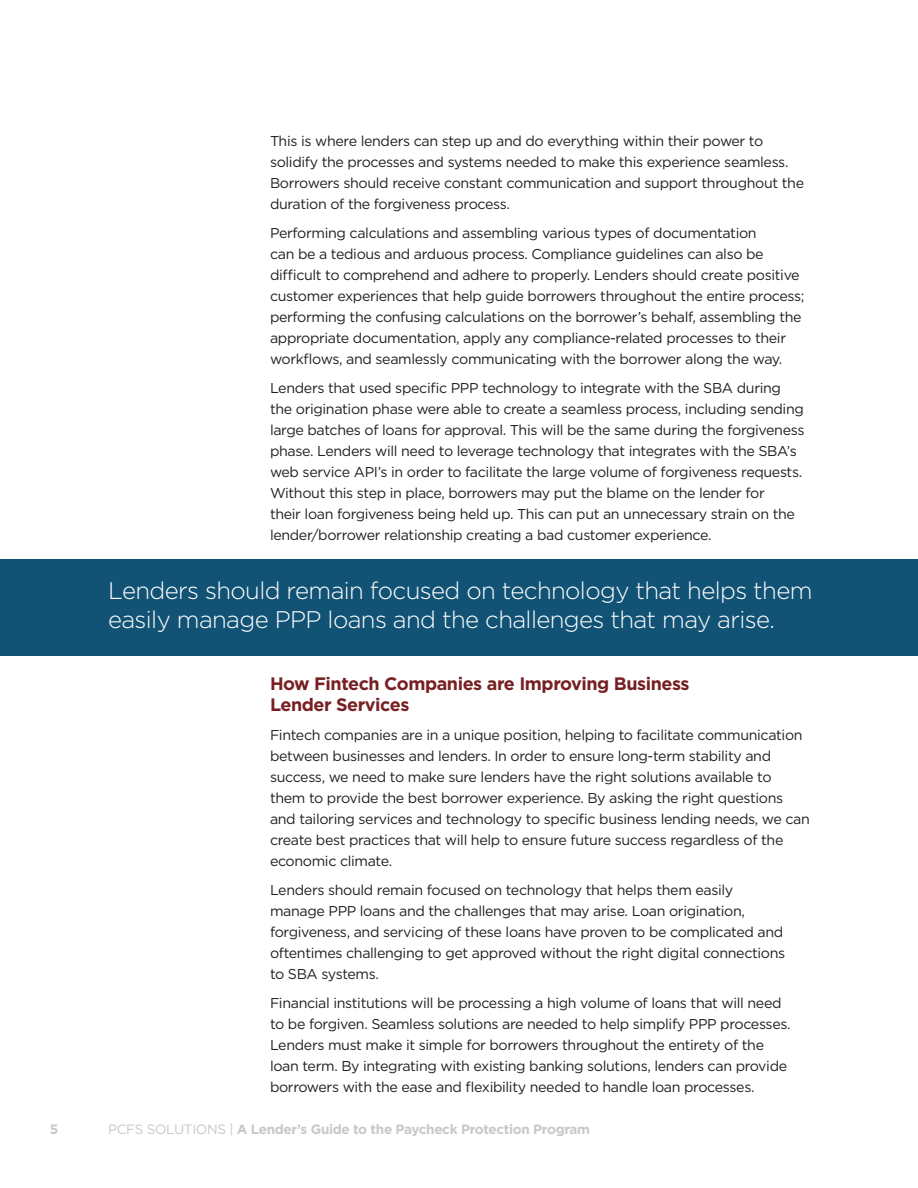
<style>
.page{position:relative;width:918px;height:1188px;background:#fff}
.page>*{position:absolute;margin:0;border:0;box-sizing:border-box;transform-origin:0 0}
.t1{font:300 24px/28.5px "Gotham";letter-spacing:-.025em;color:#fff}
.SUBHEAD{font:700 18px/21px "Gotham";letter-spacing:-.025em;color:#762023}
.t2{font:14.25px/21px "Gotham";letter-spacing:-.025em;color:#231f20}
.t3{font:700 13.5px "Gotham";letter-spacing:-.025em;color:#c7c8ca}
.s1{font-weight:400}
</style>
<div class="page">
<div style="left:0;top:559px;width:918px;height:96px;background:#125375"></div>
<p class="t2" style="left:270px;top:131px;width:536px">This is where lenders can step up and do everything within their power to solidify the processes and systems needed to make this experience seamless.<br>Borrowers should receive constant communication and support throughout the duration of the forgiveness process.</p>
<p class="t2" style="left:270px;top:222px;width:536px">Performing calculations and assembling various types of documentation<br>can be a tedious and arduous process. Compliance guidelines can also be difficult to comprehend and adhere to properly. Lenders should create positive customer experiences that help guide borrowers throughout the entire process; performing the confusing calculations on the borrower’s behalf, assembling the appropriate documentation, apply any compliance-related processes to their workflows, and seamlessly communicating with the borrower along the way.</p>
<p class="t2" style="left:270px;top:377px;width:536px">Lenders that used specific PPP technology to integrate with the SBA during the origination phase were able to create a seamless process, including sending large batches of loans for approval. This will be the same during the forgiveness phase. Lenders will need to leverage technology that integrates with the SBA’s web service API’s in order to facilitate the large volume of forgiveness requests.<br>Without this step in place, borrowers may put the blame on the lender for<br>their loan forgiveness being held up. This can put an unnecessary strain on the lender/borrower relationship creating a bad customer experience.</p>
<p class="t1" style="left:108px;top:576px;width:706px">Lenders should remain focused on technology that helps them easily manage PPP loans and the challenges that may arise.</p>
<p class="SUBHEAD" style="left:270px;top:673px;width:421px">How Fintech Companies are Improving Business<br>Lender Services</p>
<p class="t2" style="left:270px;top:724px;width:542px">Fintech companies are in a unique position, helping to facilitate communication between businesses and lenders. In order to ensure long-term stability and success, we need to make sure lenders have the right solutions available to them to provide the best borrower experience. By asking the right questions and tailoring services and technology to specific business lending needs, we can create best practices that will help to ensure future success regardless of the economic climate.</p>
<p class="t2" style="left:270px;top:879px;width:517px">Lenders should remain focused on technology that helps them easily manage PPP loans and the challenges that may arise. Loan origination, forgiveness, and servicing of these loans have proven to be complicated and oftentimes challenging to get approved without the right digital connections to SBA systems.</p>
<p class="t2" style="left:270px;top:992px;width:522px">Financial institutions will be processing a high volume of loans that will need to be forgiven. Seamless solutions are needed to help simplify PPP processes.<br>Lenders must make it simple for borrowers throughout the entirety of the loan term. By integrating with existing banking solutions, lenders can provide borrowers with the ease and flexibility needed to handle loan processes.</p>
<p class="t3" style="left:50px;top:1120px;width:10px">5</p>
<p class="t3" style="left:108px;top:1120px;width:483px"><span class="s1">PCFS SOLUTIONS |</span> A Lender’s Guide to the Paycheck Protection Program</p>
</div>
